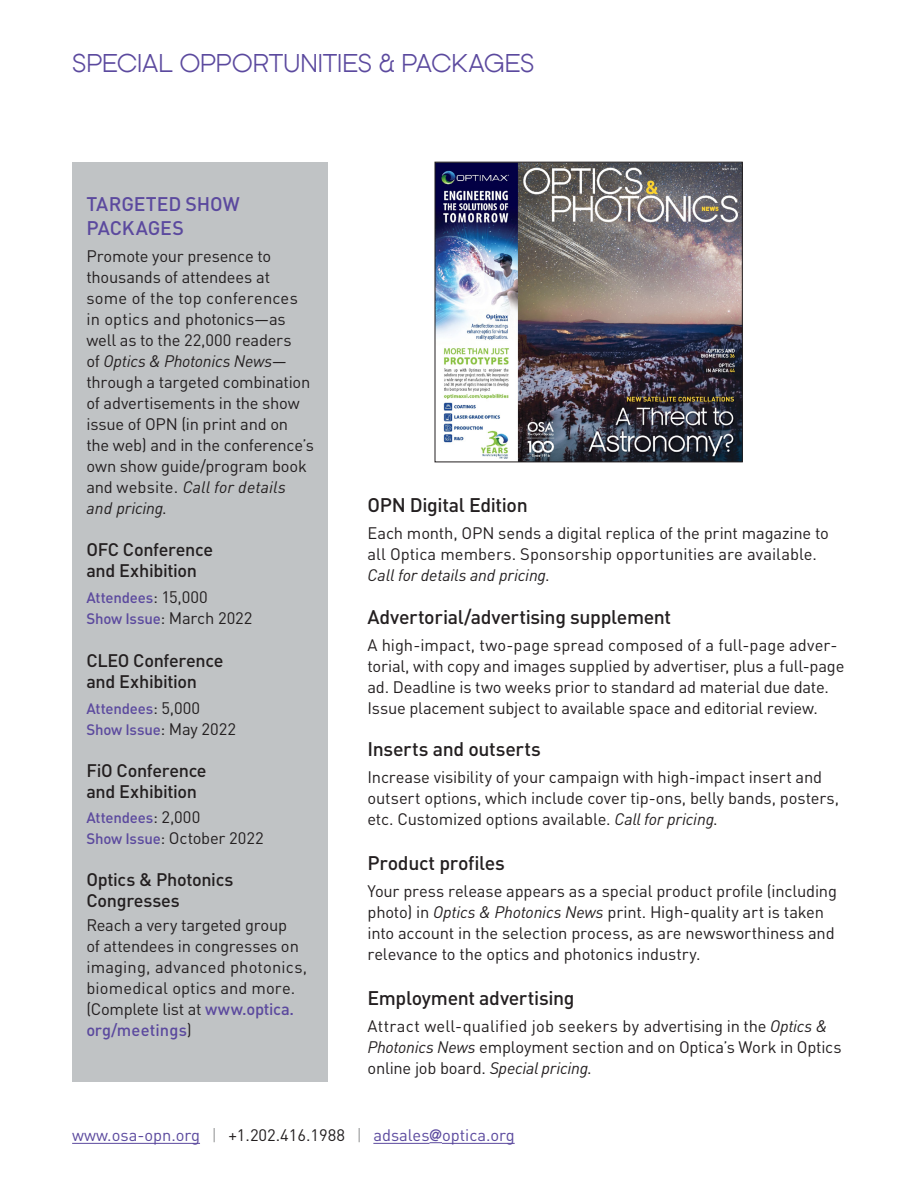
<style>
.page{position:relative;width:918px;height:1188px;background:#fff}
.page>*{position:absolute;margin:0;border:0;box-sizing:border-box;transform-origin:0 0}
._1-eyebrow{font:24px "Kamerik 105";letter-spacing:.005em;color:#5b499e}
._3-subhead{font:500 19.5px "DINOT";letter-spacing:-.02em;color:#231f20}
._3-subhead-2{font:500 19.5px/24px "DINOT";letter-spacing:-.01em;color:#5b499e}
._3-subhead-3{font:500 18px/21px "DINOT";letter-spacing:-.02em;color:#231f20}
._4-body-detail{font:16.5px/21px "DINOT";letter-spacing:-.01em;color:#231f20}
._4-body{font:16.5px/21px "DINOT";letter-spacing:-.01em;color:#231f20}
.t1{font:16.5px "DINOT";color:#5b499e}
._4-body-2{font:500 15px "DINOT";letter-spacing:-.015em;color:#5b499e}
.s1{font-style:italic}
.s2{font-weight:400;font-size:16.5px;color:#231f20}
.s3{font-weight:500;font-size:15px;color:#5b499e}
.s4{font-weight:500;color:#5b499e}
.s5{font-weight:300;font-stretch:condensed;color:#57585a}
.s6{color:#231f20}
.s7{font-family:"Uni Sans Regular"}
</style>
<div class="page">
<hr style="left:72px;top:1143px;width:128px;height:1px;background:#5b499e">
<hr style="left:373px;top:1143px;width:57px;height:1px;background:#5b499e">
<svg style="left:430px;top:1142px;width:12px;height:1px"></svg>
<hr style="left:442px;top:1143px;width:73px;height:1px;background:#5b499e">
<div style="left:72px;top:162px;width:255px;height:919px;background:#c0c3c5"></div>
<img style="left:437px;top:164px;width:303px;height:296px">
<div style="left:435px;top:162px;width:307px;height:300px;border:1px solid #231f20"></div>
<p class="_1-eyebrow" style="left:72px;top:50px;width:464px">SPECIAL OPPORTUNITIES &amp; PACKAGES</p>
<p class="_3-subhead-2" style="left:87px;top:192px;width:155px">TARGETED SHOW<br>PACKAGES</p>
<p class="_4-body" style="left:86px;top:246px;width:229px">Promote your presence to thousands of attendees at some of the top conferences in optics and photonics—as well as to the 22,000 readers<br>of <span class="s1">Optics &amp; Photonics News</span>— through a targeted combination of advertisements in the show issue of OPN (in print and on the web) and in the conference’s own show guide/program book and website. <span class="s1">Call for details and pricing</span>.</p>
<p class="_3-subhead-3" style="left:86px;top:539px;width:128px">OFC Conference and Exhibition</p>
<p class="_4-body-2" style="left:86px;top:588px;width:123px">Attendees<span class="s2">: 15,000</span></p>
<p class="_4-body" style="left:86px;top:607px;width:168px"><span class="s3">Show Issue</span>: March 2022</p>
<p class="_3-subhead-3" style="left:86px;top:650px;width:138px">CLEO Conference and Exhibition</p>
<p class="_4-body-2" style="left:86px;top:699px;width:115px">Attendees<span class="s2">: 5,000</span></p>
<p class="_4-body-2" style="left:86px;top:720px;width:151px">Show Issue<span class="s2">: May 2022</span></p>
<p class="_3-subhead-3" style="left:86px;top:759px;width:122px">FiO Conference and Exhibition</p>
<p class="_4-body-2" style="left:86px;top:808px;width:115px">Attendees<span class="s2">: 2,000</span></p>
<p class="_4-body" style="left:86px;top:828px;width:179px"><span class="s3">Show Issue</span>: October 2022</p>
<p class="_3-subhead-3" style="left:86px;top:869px;width:149px">Optics &amp; Photonics<br>Congresses</p>
<p class="_4-body" style="left:86px;top:915px;width:222px">Reach a very targeted group<br>of attendees in congresses on imaging, advanced photonics, biomedical optics and more. (Complete list at <span class="s4">www.optica. org/meetings</span>)</p>
<p class="_3-subhead" style="left:368px;top:492px;width:162px">OPN Digital Edition</p>
<p class="_4-body" style="left:368px;top:522px;width:463px">Each month, OPN sends a digital replica of the print magazine to all Optica members. Sponsorship opportunities are available.<br><span class="s1">Call for details and pricing</span>.</p>
<p class="_3-subhead" style="left:368px;top:604px;width:305px">Advertorial/advertising supplement</p>
<p class="_4-body-detail" style="left:368px;top:634px;width:478px">A high-impact, two-page spread composed of a full-page adver&shy;torial, with copy and images supplied by advertiser, plus a full-page ad. Deadline is two weeks prior to standard ad material due date.<br>Issue placement subject to available space and editorial review.</p>
<p class="_3-subhead" style="left:368px;top:737px;width:175px">Inserts and outserts</p>
<p class="_4-body-detail" style="left:368px;top:767px;width:473px">Increase visibility of your campaign with high-impact insert and outsert options, which include cover tip-ons, belly bands, posters, etc. Customized options available. <span class="s1">Call for pricing</span>.</p>
<p class="_3-subhead" style="left:368px;top:851px;width:139px">Product profiles</p>
<p class="_4-body-detail" style="left:368px;top:881px;width:471px">Your press release appears as a special product profile (including photo) in <span class="s1">Optics &amp; Photonics News</span> print. High-quality art is taken into account in the selection process, as are newsworthiness and relevance to the optics and photonics industry.</p>
<p class="_3-subhead" style="left:368px;top:986px;width:209px">Employment advertising</p>
<p class="_4-body-detail" style="left:368px;top:1016px;width:476px">Attract well-qualified job seekers by advertising in the <span class="s1">Optics &amp;<br>Photonics News</span> employment section and on Optica’s Work in Optics online job board. <span class="s1">Special pricing</span>.</p>
<p class="t1" style="left:72px;top:1125px;width:444px">www.osa-opn.org <span class="s5">|</span> <span class="s6">+1.202.416.1988</span> <span class="s5">|</span> adsales<span class="s7">@</span>optica.org</p>
</div>
